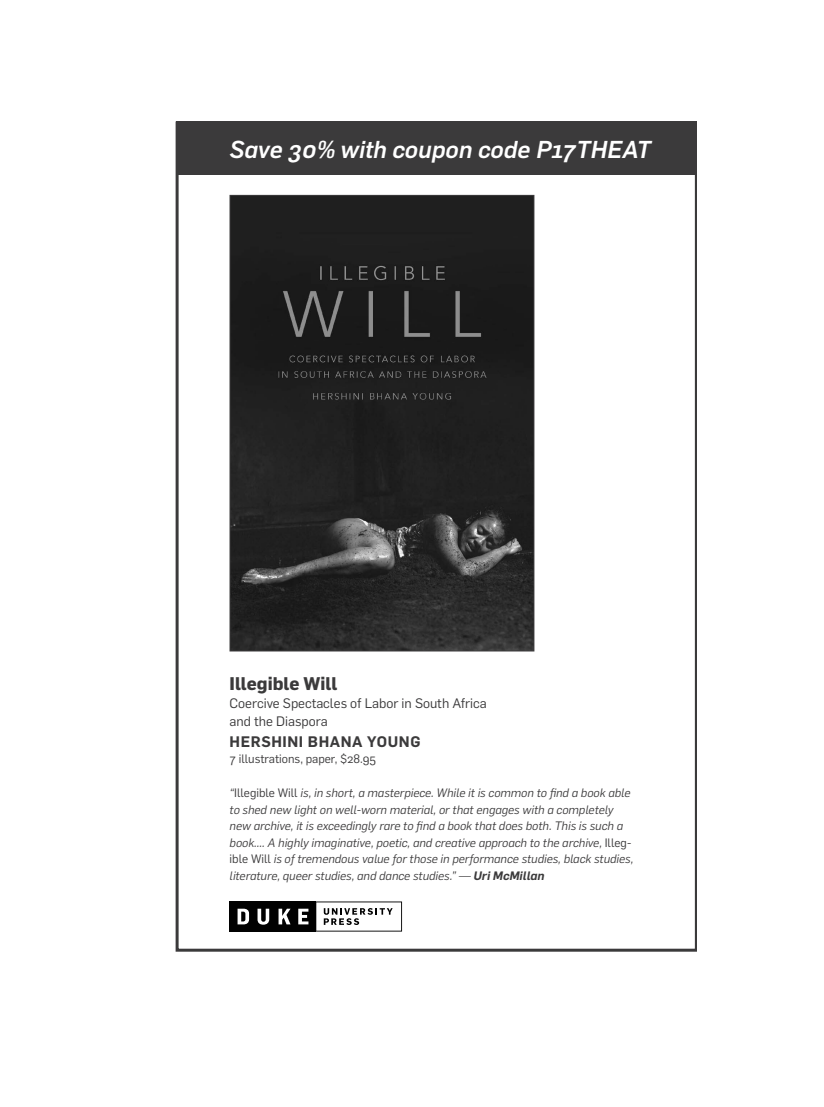
<style>
.page{position:relative;width:824px;height:1107px;background:#fff}
.page>*{position:absolute;margin:0;border:0;box-sizing:border-box;transform-origin:0 0}
.t1{font:italic 500 24px "Flama";color:#fff}
.t2{font:700 18px "Flama";color:#3b3a3b}
.t3{font:600 15px "Flama";letter-spacing:.04em;color:#3b3a3b}
.t4{font:13.5px/18px "Flama";color:#3b3a3b}
.t5{font:italic 12px/16.5px "Flama";color:#3b3a3b}
.t6{font:12px "Flama";color:#3b3a3b}
.s1{font-style:normal}
.s2{font-weight:600}
</style>
<div class="page">
<svg style="left:176px;top:176px;width:520px;height:776px"></svg>
<img style="left:232px;top:197px;width:300px;height:452px">
<div style="left:230px;top:195px;width:304px;height:456px;border:1px solid #3b3a3b"></div>
<div style="left:176px;top:122px;width:520px;height:54px;background:#3b3a3b"></div>
<div style="left:230px;top:902px;width:86px;height:30px;background:#010101"></div>
<svg style="left:316px;top:902px;width:86px;height:30px"></svg>
<svg style="left:237px;top:909px;width:12px;height:15px"></svg>
<svg style="left:257px;top:909px;width:12px;height:16px"></svg>
<svg style="left:278px;top:909px;width:12px;height:15px"></svg>
<svg style="left:298px;top:909px;width:10px;height:15px"></svg>
<h1 class="t1" style="left:230px;top:132px;width:422px">Save 30% with coupon code P17THEAT</h1>
<h2 class="t2" style="left:230px;top:670px;width:109px">Illegible Will</h2>
<p class="t4" style="left:230px;top:693px;width:259px">Coercive Spectacles of Labor in South Africa and the Diaspora</p>
<p class="t3" style="left:230px;top:730px;width:192px">HERSHINI BHANA YOUNG</p>
<p class="t6" style="left:230px;top:750px;width:148px">7 illustrations, paper, $28.95</p>
<p class="t5" style="left:230px;top:784px;width:405px">“<span class="s1">Illegible Will</span> is, in short, a masterpiece. While it is common to nd a book able to shed new light on well-worn material, or that engages with a completely new archive, it is exceedingly rare to nd a book that does both. This is such a book.... A highly imaginative, poetic, and creative approach to the archive, <span class="s1">Illeg&shy;ible Will</span> is of tremendous value for those in performance studies, black studies, literature, queer studies, and dance studies.” — <span class="s2">Uri McMillan</span></p>
</div>
